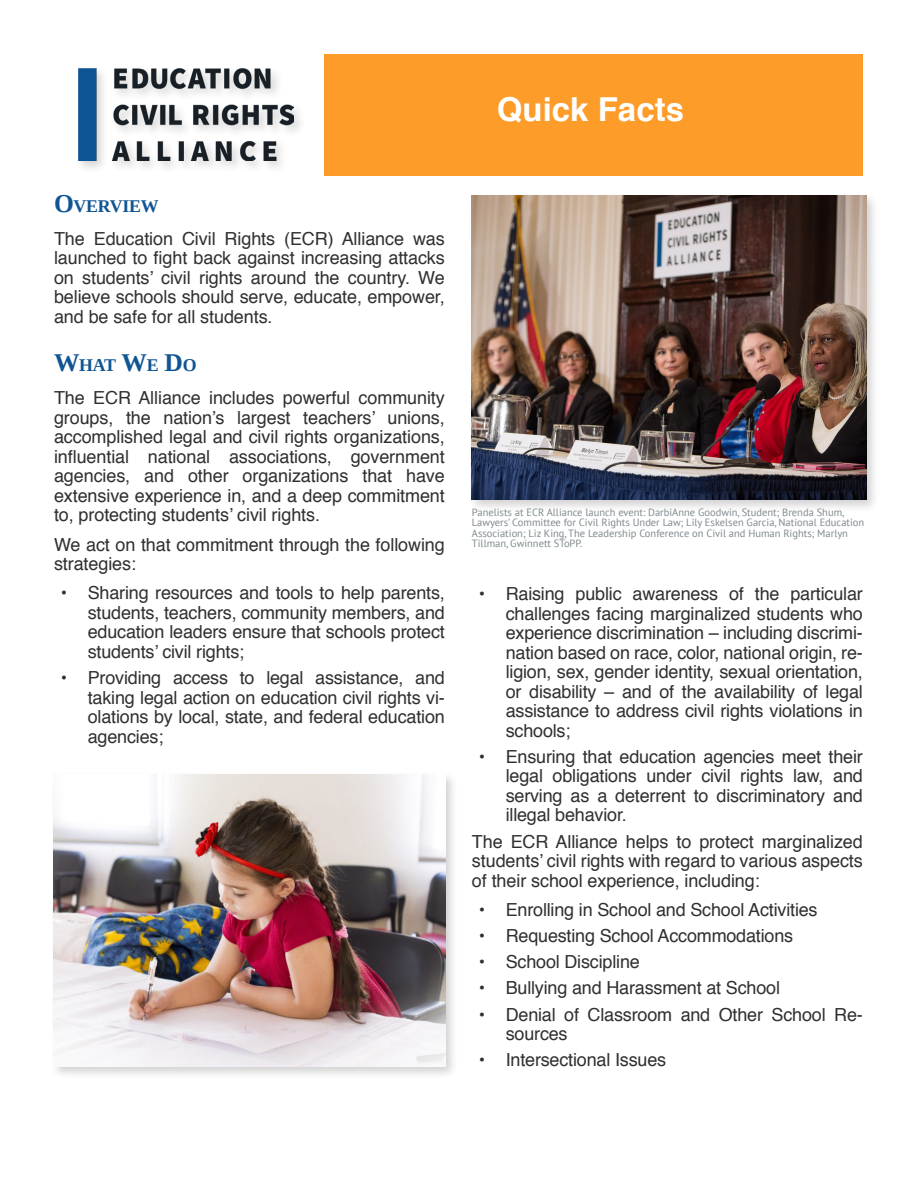
<style>
.page{position:relative;width:918px;height:1188px;background:#fff}
.page>*{position:absolute;margin:0;border:0;box-sizing:border-box;transform-origin:0 0}
.ECRA_White_Subhead{font:700 33px "Helvetica";color:#fff}
.ECRA_Body_Text{font:18px/19.5px "Helvetica";letter-spacing:-.01em;color:#312f30;text-align:justify}
.ECRA_Subhead{font:700 17.85px "Liberation Serif";letter-spacing:-.015em;color:#105593}
.t1{font:10.5px/10.5px "PT Sans";color:#7d888d}
.s1{font-size:25.5px}
</style>
<div class="page">
<div style="left:468px;top:192px;width:411px;height:321px;background:#231f20;opacity:.2"></div>
<img style="left:472px;top:196px;width:394px;height:303px">
<div style="left:324px;top:54px;width:539px;height:122px;background:#fd9c28"></div>
<div style="left:75px;top:65px;width:231px;height:108px;background:#231f20;opacity:.19"></div>
<img style="left:78px;top:69px;width:216px;height:92px">
<div style="left:50px;top:771px;width:408px;height:309px;background:#231f20;opacity:.2"></div>
<img style="left:54px;top:774px;width:391px;height:292px">
<p class="ECRA_White_Subhead" style="left:497px;top:83px;width:189px">Quick Facts</p>
<p class="ECRA_Subhead" style="left:54px;top:194px;width:106px"><span class="s1">O</span>VERVIEW</p>
<p class="ECRA_Body_Text" style="left:54px;top:229px;width:392px">The Education Civil Rights (ECR) Alliance was launched to fight back against increasing attacks on students’ civil rights around the country. We believe schools should serve, educate, empower, and be safe for all students.</p>
<p class="ECRA_Subhead" style="left:54px;top:353px;width:142px"><span class="s1">W</span>HAT <span class="s1">W</span>E <span class="s1">D</span>O</p>
<p class="ECRA_Body_Text" style="left:54px;top:389px;width:392px">The ECR Alliance includes powerful community groups, the nation’s largest teachers’ unions, accomplished legal and civil rights organizations, influential national associations, government agencies, and other organizations that have extensive experience in, and a deep commitment to, protecting students’ civil rights.</p>
<p class="ECRA_Body_Text" style="left:54px;top:535px;width:392px">We act on that commitment through the following strategies:</p>
<p class="ECRA_Body_Text" style="left:88px;top:584px;width:359px;text-indent:-27px">• Sharing resources and tools to help parents, students, teachers, community members, and education leaders ensure that schools protect students’ civil rights;</p>
<p class="ECRA_Body_Text" style="left:88px;top:669px;width:359px;text-indent:-27px">• Providing access to legal assistance, and taking legal action on education civil rights vi&shy;olations by local, state, and federal education agencies;</p>
<p class="t1" style="left:472px;top:506px;width:394px">Panelists at ECR Alliance launch event: DarbiAnne Goodwin, Student; Brenda Shum, Lawyers’ Committee for Civil Rights Under Law; Lily Eskelsen Garcia, National Education Association; Liz King, The Leadership Conference on Civil and Human Rights; Marlyn Tillman, Gwinnett SToPP.</p>
<p class="ECRA_Body_Text" style="left:506px;top:584px;width:359px;text-indent:-27px">• Raising public awareness of the particular challenges facing marginalized students who experience discrimination – including discrimi&shy;nation based on race, color, national origin, re&shy;ligion, sex, gender identity, sexual orientation, or disability – and of the availability of legal assistance to address civil rights violations in schools;</p>
<p class="ECRA_Body_Text" style="left:506px;top:747px;width:359px;text-indent:-27px">• Ensuring that education agencies meet their legal obligations under civil rights law, and serving as a deterrent to discriminatory and illegal behavior.</p>
<p class="ECRA_Body_Text" style="left:472px;top:832px;width:392px">The ECR Alliance helps to protect marginalized students’ civil rights with regard to various aspects of their school experience, including:</p>
<p class="ECRA_Body_Text" style="left:479px;top:900px;width:340px">• Enrolling in School and School Activities</p>
<p class="ECRA_Body_Text" style="left:479px;top:926px;width:316px">• Requesting School Accommodations</p>
<p class="ECRA_Body_Text" style="left:479px;top:953px;width:163px">• School Discipline</p>
<p class="ECRA_Body_Text" style="left:479px;top:979px;width:303px">• Bullying and Harassment at School</p>
<p class="ECRA_Body_Text" style="left:506px;top:1005px;width:359px;text-indent:-27px">• Denial of Classroom and Other School Re&shy;sources</p>
<p class="ECRA_Body_Text" style="left:479px;top:1051px;width:189px">• Intersectional Issues</p>
</div>
